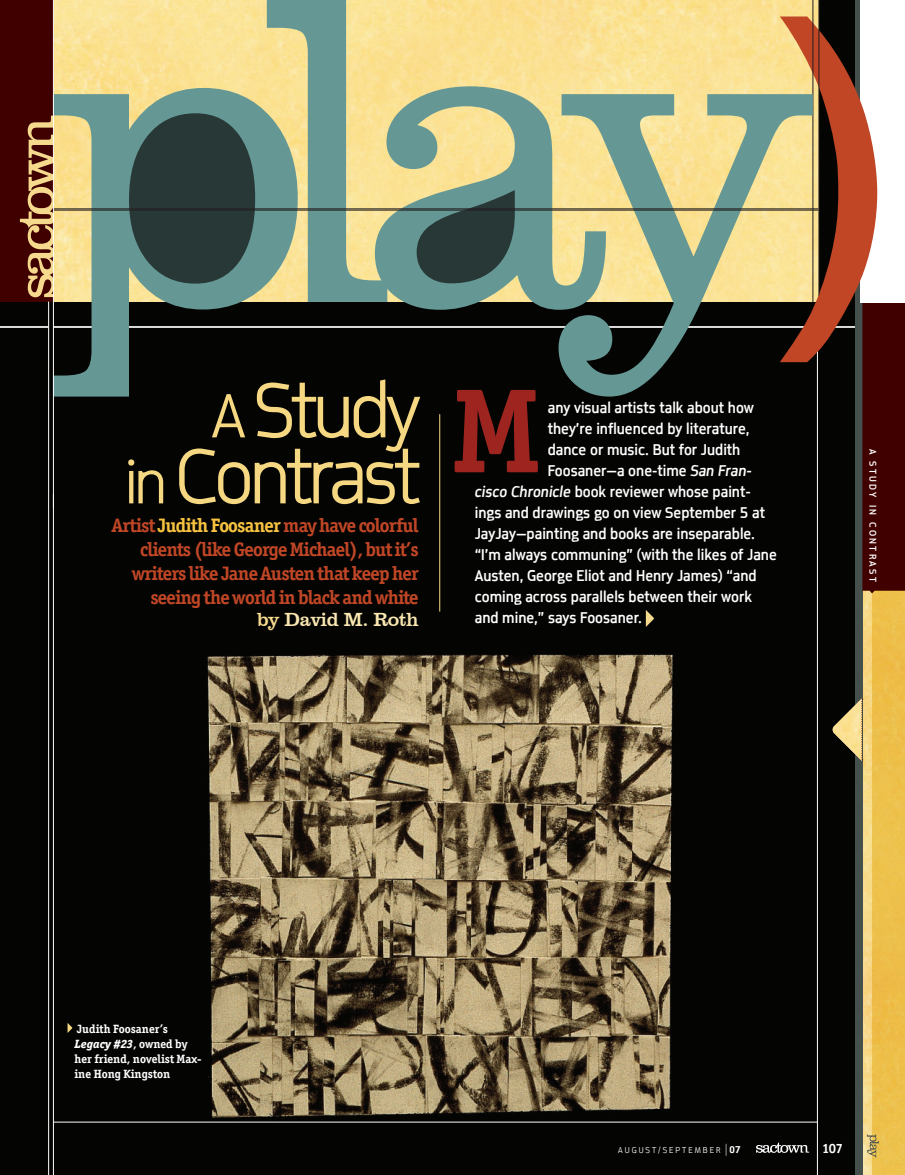
<style>
.page{position:relative;width:905px;height:1175px;background:#fff}
.page>*{position:absolute;margin:0;border:0;box-sizing:border-box;transform-origin:0 0}
.t1{font:700 120px "Officina Ser ITC";color:#9e251f}
.t2{font:300 82.5px/66px "Metro Sac Uni";letter-spacing:-.05em;color:#f6d782;text-align:right}
.t3{font:700 19.5px/24px "Officina Ser ITC";letter-spacing:-.04em;color:#c04626;text-align:right}
.t4{font:19.5px "Clarendon BT";letter-spacing:-.03em;color:#f9e6b1}
.t5{font:500 16.5px "Metro Sac Uni";color:#fff}
.t6{font:700 13.5px "Officina Ser ITC";color:#fff}
.t7{font:700 12px/15px "Officina Ser ITC";color:#fff}
.t8{font:500 10.5px "Metro Sac Uni";letter-spacing:.22em;color:#fff}
.t9{font:300 9px "Metro Sac Uni";letter-spacing:.22em;color:#fff}
.s1{font-size:66px}
.s2{color:#f7c340}
.s3{color:#f5da8e}
.s4{font-style:italic}
.s5{font-weight:800;font-style:italic}
.s6{font-family:"Clarendon BT";font-weight:700;font-size:12px}
.s7{font-weight:700;font-size:10.5px}
</style>
<div class="page">
<div style="left:0;top:0;width:855px;height:1174px;background:#040503"></div>
<img style="left:165px;top:452px;width:549px;height:671px">
<img style="left:862px;top:593px;width:42px;height:581px">
<svg style="left:756px;top:1142px;width:53px;height:10px"></svg>
<div style="left:855px;top:0;width:7px;height:1174px;background:#454f4b"></div>
<div style="left:860px;top:0;width:44px;height:302px;background:#fff"></div>
<hr style="left:817px;top:351px;width:1px;height:823px;background:#fff">
<img style="left:54px;top:0;width:764px;height:94px">
<div style="left:0;top:0;width:53px;height:302px;background:#410000"></div>
<hr style="left:53px;top:327px;width:802px;height:1px;background:#fff">
<hr style="left:53px;top:326px;width:802px;height:1px;background:#fff">
<svg style="left:779px;top:16px;width:125px;height:577px"></svg>
<hr style="left:818px;top:0;width:1px;height:295px;background:#231f20">
<hr style="left:812px;top:0;width:1px;height:303px;background:#231f20">
<svg style="left:54px;top:88px;width:244px;height:308px"></svg>
<svg style="left:267px;top:0;width:339px;height:310px;background:#acb48b"></svg>
<svg style="left:558px;top:94px;width:254px;height:302px"></svg>
<hr style="left:53px;top:209px;width:765px;height:1px;background:#231f20">
<hr style="left:53px;top:210px;width:765px;height:1px;background:#231f20">
<svg style="left:20px;top:116px;width:35px;height:181px"></svg>
<svg style="left:866px;top:1134px;width:12px;height:23px"></svg>
<hr style="left:53px;top:1121px;width:764px;height:1px;background:#fff">
<hr style="left:48px;top:301px;width:1px;height:873px;background:#fff">
<svg style="left:832px;top:698px;width:30px;height:63px"></svg>
<hr style="left:53px;top:0;width:1px;height:508px;background:#fff">
<hr style="left:53px;top:494px;width:1px;height:680px;background:#fff">
<svg style="left:646px;top:610px;width:8px;height:17px"></svg>
<hr style="left:439px;top:414px;width:1px;height:197px;background:#f6d782">
<hr style="left:0;top:327px;width:48px;height:1px;background:#fff">
<hr style="left:0;top:326px;width:48px;height:1px;background:#fff">
<svg style="left:67px;top:1023px;width:5px;height:10px"></svg>
<h2 class="t2" style="left:125px;top:375px;width:297px"><span class="s1">A</span> Study<br><span class="s1">in</span> Contrast</h2>
<p class="t3" style="left:112px;top:513px;width:308px">Artist <span class="s2">Judith Foosaner</span> may have colorful clients (like George Michael), but it’s writers like Jane Austen that keep her seeing the world in black and white</p>
<p class="t4" style="left:257px;top:607px;width:163px"><span class="s3">by</span> David M. Roth</p>
<h1 class="t1" style="left:452px;top:357px;width:90px">M</h1>
<p class="t5" style="left:548px;top:397px;width:208px">any visual artists talk about how</p>
<p class="t5" style="left:548px;top:418px;width:203px">they’re influenced by literature,</p>
<p class="t5" style="left:548px;top:439px;width:194px">dance or music. But for Judith</p>
<p class="t5" style="left:548px;top:460px;width:206px">Foosaner—a one-time <span class="s4">San Fran-</span></p>
<p class="t5" style="left:475px;top:481px;width:277px"><span class="s4">cisco Chronicle</span> book reviewer whose paint-</p>
<p class="t5" style="left:475px;top:502px;width:292px">ings and drawings go on view September 5 at</p>
<p class="t5" style="left:475px;top:523px;width:282px">JayJay—painting and books are inseparable.</p>
<p class="t5" style="left:475px;top:544px;width:303px">“I’m always communing” (with the likes of Jane</p>
<p class="t5" style="left:475px;top:565px;width:283px">Austen, George Eliot and Henry James) “and</p>
<p class="t5" style="left:475px;top:586px;width:279px">coming across parallels between their work</p>
<p class="t5" style="left:475px;top:607px;width:169px">and mine,” says Foosaner.</p>
<p class="t8" style="left:879px;top:449px;width:134px;rotate:90deg">A STUDY IN CONTRAST</p>
<p class="t7" style="left:74px;top:1021px;width:129px">Judith Foosaner’s<br><span class="s5">Legacy #23</span>, owned by her friend, novelist Max&shy;ine Hong Kingston</p>
<p class="t9" style="left:618px;top:1144px;width:124px">AUGUST/SEPTEMBER <span class="s6">|</span> <span class="s7">07</span></p>
<p class="t6" style="left:822px;top:1139px;width:22px">107</p>
</div>
